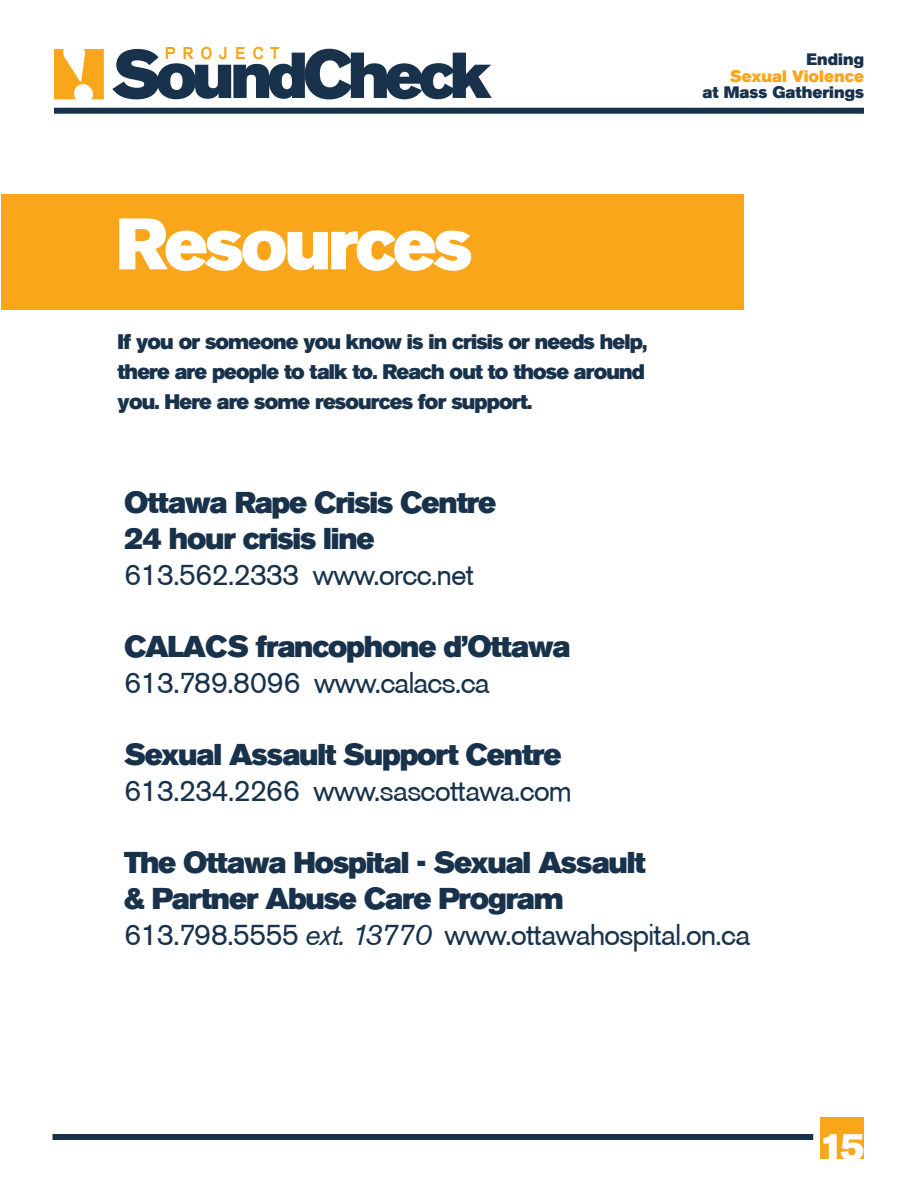
<style>
.page{position:relative;width:918px;height:1188px;background:#fff}
.page>*{position:absolute;margin:0;border:0;box-sizing:border-box;transform-origin:0 0}
.t1{font:72px "Berthold Akzidenz Grotesk BE Super";letter-spacing:-.04em;color:#fff}
.t2{font:37.5px "Berthold Akzidenz Grotesk BE Super";color:#fff}
.t3{font:30px/36px "Berthold Akzidenz Grotesk BE Super";letter-spacing:-.04em;color:#19324c}
.t4{font:30px "Berthold Akzidenz Grotesk BE";letter-spacing:-.04em;color:#19324c}
.t5{font:21px/30px "Berthold Akzidenz Grotesk BE Super";letter-spacing:-.04em;color:#19324c;text-align:justify}
.t6{font:16.5px "Berthold Akzidenz Grotesk BE Super";color:#19324c}
.t7{font:16.5px "Berthold Akzidenz Grotesk BE Super";color:#faa61a}
.s1{font-style:italic}
</style>
<div class="page">
<div style="left:54px;top:108px;width:810px;height:6px;background:#19324c"></div>
<div style="left:52px;top:1134px;width:761px;height:6px;background:#19324c"></div>
<svg style="left:112px;top:47px;width:380px;height:52px"></svg>
<svg style="left:54px;top:49px;width:50px;height:50px"></svg>
<div style="left:821px;top:1117px;width:43px;height:42px;background:#faa61a"></div>
<div style="left:2px;top:194px;width:742px;height:116px;background:#faa61a"></div>
<h1 class="t1" style="left:116px;top:202px;width:358px">Resources</h1>
<p class="t5" style="left:118px;top:327px;width:531px">If you or someone you know is in crisis or needs help, there are people to talk to. Reach out to those around you. Here are some resources for support.</p>
<p class="t3" style="left:124px;top:484px;width:373px">Ottawa Rape Crisis Centre<br>24 hour crisis line</p>
<p class="t4" style="left:124px;top:556px;width:351px">613.562.2333 www.orcc.net</p>
<p class="t3" style="left:124px;top:628px;width:448px">CALACS francophone d’Ottawa</p>
<p class="t4" style="left:124px;top:664px;width:367px">613.789.8096 www.calacs.ca</p>
<p class="t3" style="left:124px;top:736px;width:439px">Sexual Assault Support Centre</p>
<p class="t4" style="left:124px;top:772px;width:449px">613.234.2266 www.sascottawa.com</p>
<p class="t6" style="left:807px;top:50px;width:59px">Ending</p>
<p class="t7" style="left:730px;top:67px;width:136px">Sexual Violence</p>
<p class="t6" style="left:702px;top:83px;width:163px">at Mass Gatherings</p>
<p class="t3" style="left:124px;top:844px;width:523px">The Ottawa Hospital - Sexual Assault &amp; Partner Abuse Care Program</p>
<p class="t4" style="left:124px;top:916px;width:628px">613.798.5555 <span class="s1">ext. 13770</span> www.ottawahospital.on.ca</p>
<p class="t2" style="left:820px;top:1125px;width:46px">15</p>
</div>
